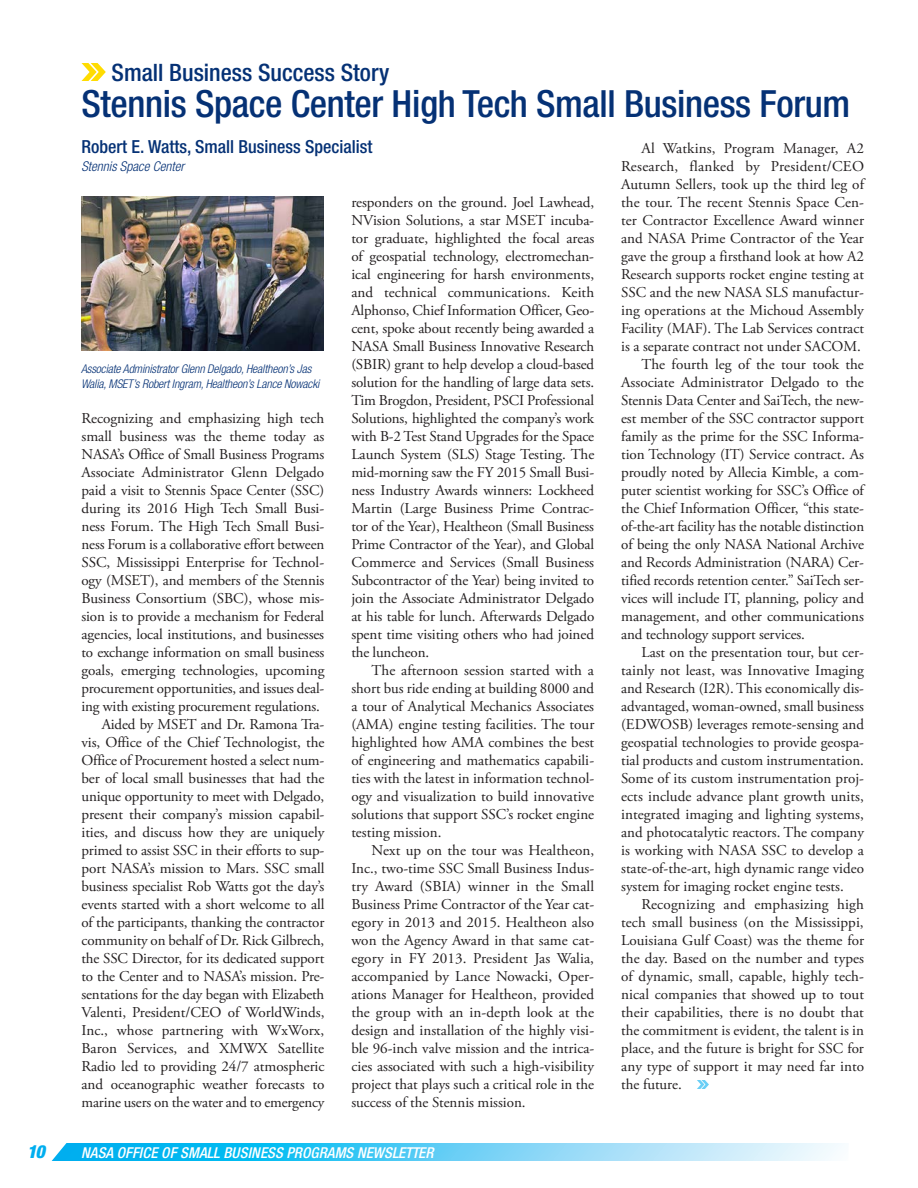
<style>
.page{position:relative;width:918px;height:1188px;background:#fff}
.page>*{position:absolute;margin:0;border:0;box-sizing:border-box;transform-origin:0 0}
.storyHead{font:500 condensed 37.5px "Helvetica Neue LT Std";letter-spacing:-.01em;color:#053175}
.storySubhead{font:500 condensed 24px "Helvetica Neue LT Std";color:#053175}
.byLine{font:500 condensed 18px "Helvetica Neue LT Std";color:#053175}
.t1{font:italic 900 condensed 18px "Helvetica Neue LT Std";color:#00aeef}
.bodyText{font:15px/18px "Adobe Garamond Pro";color:#231f20;text-align:justify}
.bodyTextFirst{font:15px/18px "Adobe Garamond Pro";letter-spacing:-.01em;color:#231f20;text-align:justify}
.t2{font:italic 500 condensed 15px "Helvetica Neue LT Std";letter-spacing:.005em;color:#fff}
.bylineTitle{font:italic 300 condensed 13.5px "Helvetica Neue LT Std";color:#053175}
.t3{font:italic 300 condensed 12px "Helvetica Neue LT Std";letter-spacing:-.01em;color:#053175}
</style>
<div class="page">
<svg style="left:52px;top:1143px;width:790px;height:18px;background:#66d0f5"></svg>
<svg style="left:82px;top:63px;width:24px;height:18px"></svg>
<img style="left:81px;top:196px;width:243px;height:155px">
<svg style="left:697px;top:1080px;width:12px;height:9px"></svg>
<p class="storySubhead" style="left:112px;top:58px;width:279px">Small Business Success Story</p>
<p class="storyHead" style="left:82px;top:81px;width:770px">Stennis Space Center High Tech Small Business Forum</p>
<p class="byLine" style="left:82px;top:136px;width:292px">Robert E. Watts, Small Business Specialist</p>
<p class="bylineTitle" style="left:82px;top:158px;width:104px">Stennis Space Center</p>
<p class="bodyText" style="left:621px;top:140px;width:244px;text-indent:20px">Al Watkins, Program Manager, A2<br>Research, flanked by President/CEO Autumn Sellers, took up the third leg of the tour. The recent Stennis Space Cen&shy;ter Contractor Excellence Award winner and NASA Prime Contractor of the Year gave the group a firsthand look at how A2<br>Research supports rocket engine testing at SSC and the new NASA SLS manufactur&shy;ing operations at the Michoud Assembly Facility (MAF). The Lab Services contract is a separate contract not under SACOM.</p>
<p class="bodyText" style="left:621px;top:356px;width:245px;text-indent:20px">The fourth leg of the tour took the Associate Administrator Delgado to the Stennis Data Center and SaiTech, the new&shy;est member of the SSC contractor support family as the prime for the SSC Informa&shy;tion Technology (IT) Service contract. As proudly noted by Allecia Kimble, a com&shy;puter scientist working for SSC’s Office of the Chief Information Officer, “this state&shy;of-the-art facility has the notable distinction of being the only NASA National Archive and Records Administration (NARA) Cer&shy;tified records retention center.” SaiTech ser&shy;vices will include IT, planning, policy and management, and other communications and technology support services.</p>
<p class="bodyText" style="left:621px;top:644px;width:244px;text-indent:20px">Last on the presentation tour, but cer&shy;tainly not least, was Innovative Imaging and Research (I2R). This economically dis&shy;advantaged, woman-owned, small business (EDWOSB) leverages remote-sensing and geospatial technologies to provide geospa&shy;tial products and custom instrumentation.<br>Some of its custom instrumentation proj&shy;ects include advance plant growth units, integrated imaging and lighting systems, and photocatalytic reactors. The company is working with NASA SSC to develop a state-of-the-art, high dynamic range video system for imaging rocket engine tests.</p>
<p class="bodyText" style="left:621px;top:896px;width:245px;text-indent:20px">Recognizing and emphasizing high tech small business (on the Mississippi, Louisiana Gulf Coast) was the theme for the day. Based on the number and types of dynamic, small, capable, highly tech&shy;nical companies that showed up to tout their capabilities, there is no doubt that the commitment is evident, the talent is in place, and the future is bright for SSC for any type of support it may need far into the future.</p>
<p class="bodyText" style="left:351px;top:194px;width:245px">responders on the ground. Joel Lawhead, NVision Solutions, a star MSET incuba&shy;tor graduate, highlighted the focal areas of geospatial technology, electromechan&shy;ical engineering for harsh environments, and technical communications. Keith Alphonso, Chief Information Officer, Geo&shy;cent, spoke about recently being awarded a NASA Small Business Innovative Research (SBIR) grant to help develop a cloud-based solution for the handling of large data sets.<br>Tim Brogdon, President, PSCI Professional Solutions, highlighted the company’s work with B-2 Test Stand Upgrades for the Space Launch System (SLS) Stage Testing. The mid-morning saw the FY 2015 Small Busi&shy;ness Industry Awards winners: Lockheed Martin (Large Business Prime Contrac&shy;tor of the Year), Healtheon (Small Business Prime Contractor of the Year), and Global Commerce and Services (Small Business Subcontractor of the Year) being invited to join the Associate Administrator Delgado at his table for lunch. Afterwards Delgado spent time visiting others who had joined the luncheon.</p>
<p class="bodyText" style="left:351px;top:662px;width:245px;text-indent:20px">The afternoon session started with a short bus ride ending at building 8000 and a tour of Analytical Mechanics Associates (AMA) engine testing facilities. The tour highlighted how AMA combines the best of engineering and mathematics capabili&shy;ties with the latest in information technol&shy;ogy and visualization to build innovative solutions that support SSC’s rocket engine testing mission.</p>
<p class="bodyText" style="left:351px;top:842px;width:244px;text-indent:20px">Next up on the tour was Healtheon, Inc., two-time SSC Small Business Indus&shy;try Award (SBIA) winner in the Small Business Prime Contractor of the Year cat&shy;egory in 2013 and 2015. Healtheon also won the Agency Award in that same cat&shy;egory in FY 2013. President Jas Walia, accompanied by Lance Nowacki, Oper&shy;ations Manager for Healtheon, provided the group with an in-depth look at the design and installation of the highly visi&shy;ble 96-inch valve mission and the intrica&shy;cies associated with such a high-visibility project that plays such a critical role in the success of the Stennis mission.</p>
<p class="t3" style="left:81px;top:362px;width:232px">Associate Administrator Glenn Delgado, Healtheon’s Jas</p>
<p class="t3" style="left:81px;top:377px;width:240px">Walia, MSET’s Robert Ingram, Healtheon’s Lance Nowacki</p>
<p class="bodyTextFirst" style="left:82px;top:410px;width:244px">Recognizing and emphasizing high tech small business was the theme today as NASA’s Office of Small Business Programs Associate Administrator Glenn Delgado paid a visit to Stennis Space Center (SSC) during its 2016 High Tech Small Busi&shy;ness Forum. The High Tech Small Busi&shy;ness Forum is a collaborative effort between SSC, Mississippi Enterprise for Technol&shy;ogy (MSET), and members of the Stennis Business Consortium (SBC), whose mis&shy;sion is to provide a mechanism for Federal agencies, local institutions, and businesses to exchange information on small business goals, emerging technologies, upcoming procurement opportunities, and issues deal&shy;ing with existing procurement regulations.</p>
<p class="bodyText" style="left:82px;top:716px;width:245px;text-indent:20px">Aided by MSET and Dr. Ramona Tra&shy;vis, Office of the Chief Technologist, the Office of Procurement hosted a select num&shy;ber of local small businesses that had the unique opportunity to meet with Delgado, present their company’s mission capabil&shy;ities, and discuss how they are uniquely primed to assist SSC in their efforts to sup&shy;port NASA’s mission to Mars. SSC small business specialist Rob Watts got the day’s events started with a short welcome to all of the participants, thanking the contractor community on behalf of Dr. Rick Gilbrech, the SSC Director, for its dedicated support to the Center and to NASA’s mission. Pre&shy;sentations for the day began with Elizabeth Valenti, President/CEO of WorldWinds, Inc., whose partnering with WxWorx, Baron Services, and XMWX Satellite Radio led to providing 24/7 atmospheric and oceanographic weather forecasts to marine users on the water and to emergency</p>
<p class="t1" style="left:27px;top:1141px;width:19px">10</p>
<p class="t2" style="left:81px;top:1144px;width:354px">NASA OFFICE OF SMALL BUSINESS PROGRAMS NEWSLETTER</p>
</div>
